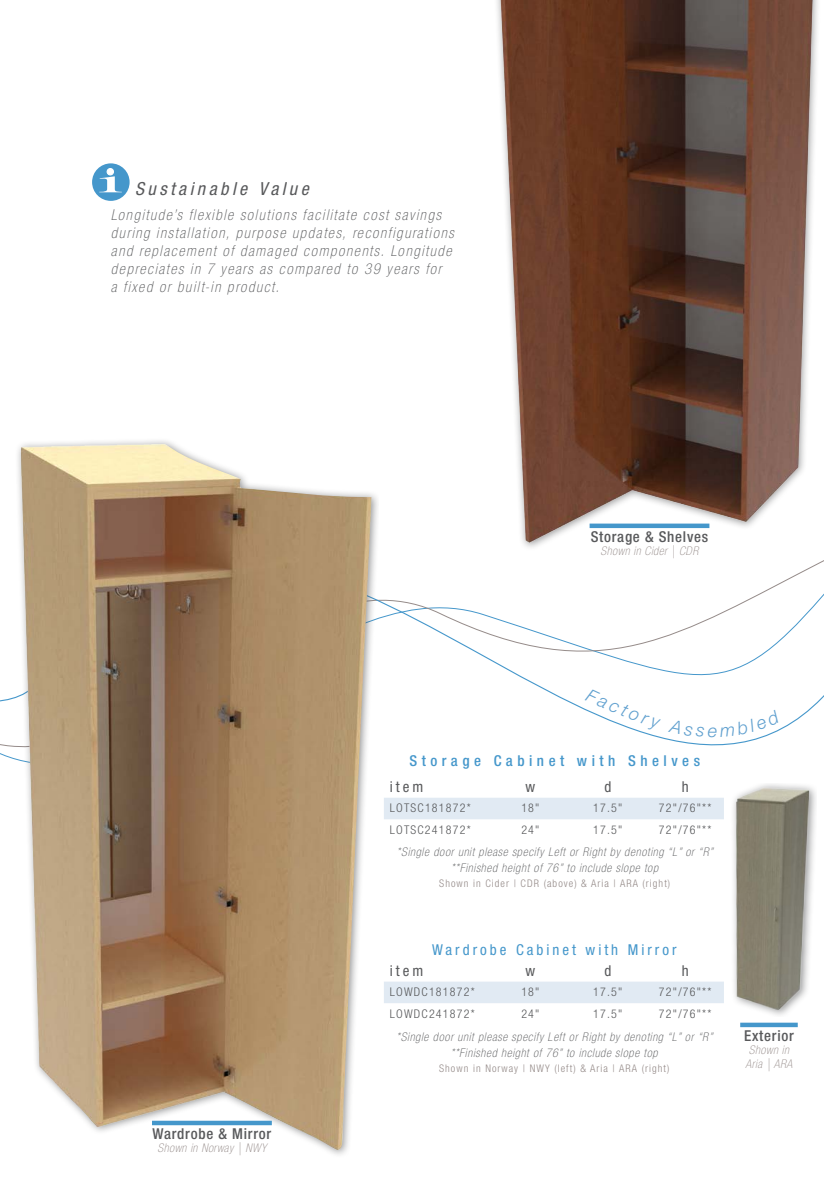
<style>
.page{position:relative;width:824px;height:1188px;background:#fff}
.page>*{position:absolute;margin:0;border:0;box-sizing:border-box;transform-origin:0 0}
.t1{font:italic condensed 18px "Helvetica Neue LT Std";letter-spacing:.195em;color:#58595b}
.t2{font:italic 300 18px "Helvetica Neue LT Std";color:#60a0cf}
.t3{font:italic 100 condensed 15px/18px "Helvetica Neue LT Std";letter-spacing:.11em;color:#58595b}
.t4{font:500 condensed 15px "Helvetica Neue LT Std";letter-spacing:.05em;color:#58595b}
.t5{font:condensed 15px "Helvetica Neue LT Std";letter-spacing:.2em;color:#4597cb}
.t6{font:500 condensed 15px "Helvetica Neue LT Std";letter-spacing:.3em;color:#4597cb}
.t7{font:condensed 15px "Helvetica Neue LT Std";letter-spacing:.2em;color:#58595b}
.t8{font:italic 100 condensed 12px/16.5px "Helvetica Neue LT Std";letter-spacing:.06em;color:#58595b;text-align:center}
.t9{font:300 condensed 12px "Helvetica Neue LT Std";letter-spacing:.1em;color:#58595b}
.t10{font:italic 100 condensed 12px/13.5px "Helvetica Neue LT Std";letter-spacing:.04em;color:#958b89}
.t11{font:300 condensed 10.5px "Helvetica Neue LT Std";letter-spacing:.1em;color:#958b89}
</style>
<div class="page">
<svg style="left:0;top:560px;width:824px;height:468px"></svg>
<img style="left:497px;top:0;width:321px;height:548px">
<div style="left:15px;top:437px;width:363px;height:722px;background:#58595b;opacity:.65"></div>
<img style="left:20px;top:444px;width:351px;height:706px">
<div style="left:384px;top:982px;width:339px;height:21px;background:#e1eaf3"></div>
<img style="left:730px;top:783px;width:86px;height:233px">
<div style="left:384px;top:798px;width:339px;height:21px;background:#e1eaf3"></div>
<div style="left:92px;top:163px;width:38px;height:38px;background:#4597cb;border-radius:50%"></div>
<svg style="left:99px;top:176px;width:23px;height:16px"></svg>
<div style="left:107px;top:168px;width:7px;height:7px;background:#fff;border:1px solid #fff;border-radius:50%"></div>
<hr style="left:589px;top:524px;width:120px;height:4px;background:#4597cb">
<hr style="left:152px;top:1121px;width:120px;height:4px;background:#4597cb">
<hr style="left:740px;top:1023px;width:57px;height:4px;background:#4597cb">
<svg style="left:585px;top:688px;width:76px;height:44px"></svg>
<svg style="left:668px;top:719px;width:36px;height:18px"></svg>
<svg style="left:719px;top:709px;width:61px;height:28px"></svg>
<p class="t1" style="left:135px;top:178px;width:175px">Sustainable Value</p>
<p class="t3" style="left:111px;top:206px;width:344px">Longitude’s flexible solutions facilitate cost savings during installation, purpose updates, reconfigurations and replacement of damaged components. Longitude depreciates in 7 years as compared to 39 years for<br>a fixed or built-in product.</p>
<p class="t4" style="left:153px;top:1125px;width:120px">Wardrobe &amp; Mirror</p>
<p class="t10" style="left:157px;top:1142px;width:110px">Shown in Norway | NWY</p>
<p class="t4" style="left:590px;top:528px;width:119px">Storage &amp; Shelves</p>
<p class="t10" style="left:600px;top:545px;width:99px">Shown in Cider | CDR</p>
<p class="t6" style="left:409px;top:752px;width:292px">Storage Cabinet with Shelves</p>
<p class="t2" style="left:708px;top:720px;width:11px">e</p>
<p class="t7" style="left:390px;top:778px;width:35px">item</p>
<p class="t7" style="left:525px;top:778px;width:11px">w</p>
<p class="t7" style="left:604px;top:778px;width:8px">d</p>
<p class="t7" style="left:681px;top:778px;width:8px">h</p>
<p class="t9" style="left:390px;top:801px;width:82px">LOTSC181872*</p>
<p class="t9" style="left:521px;top:801px;width:20px">18"</p>
<p class="t9" style="left:593px;top:801px;width:31px">17.5"</p>
<p class="t9" style="left:659px;top:801px;width:54px">72"/76"**</p>
<p class="t9" style="left:390px;top:823px;width:82px">LOTSC241872*</p>
<p class="t9" style="left:521px;top:823px;width:20px">24"</p>
<p class="t9" style="left:593px;top:823px;width:31px">17.5"</p>
<p class="t9" style="left:659px;top:823px;width:54px">72"/76"**</p>
<p class="t8" style="left:397px;top:843px;width:317px">*Single door unit please specify Left or Right by denoting “L” or “R” **Finished height of 76” to include slope top</p>
<p class="t11" style="left:439px;top:877px;width:232px">Shown in Cider | CDR (above) &amp; Aria | ARA (right)</p>
<p class="t5" style="left:432px;top:941px;width:246px">Wardrobe Cabinet with Mirror</p>
<p class="t7" style="left:390px;top:962px;width:35px">item</p>
<p class="t7" style="left:525px;top:962px;width:11px">w</p>
<p class="t7" style="left:604px;top:962px;width:8px">d</p>
<p class="t7" style="left:681px;top:962px;width:8px">h</p>
<p class="t9" style="left:390px;top:985px;width:86px">LOWDC181872*</p>
<p class="t9" style="left:521px;top:985px;width:20px">18"</p>
<p class="t9" style="left:593px;top:985px;width:31px">17.5"</p>
<p class="t9" style="left:659px;top:985px;width:54px">72"/76"**</p>
<p class="t9" style="left:390px;top:1007px;width:86px">LOWDC241872*</p>
<p class="t9" style="left:521px;top:1007px;width:20px">24"</p>
<p class="t9" style="left:593px;top:1007px;width:31px">17.5"</p>
<p class="t9" style="left:659px;top:1007px;width:54px">72"/76"**</p>
<p class="t8" style="left:396px;top:1029px;width:317px">*Single door unit please specify Left or Right by denoting “L” or “R” **Finished height of 76” to include slope top</p>
<p class="t11" style="left:439px;top:1063px;width:232px">Shown in Norway | NWY (left) &amp; Aria | ARA (right)</p>
<p class="t4" style="left:744px;top:1027px;width:51px">Exterior</p>
<p class="t10" style="left:745px;top:1044px;width:48px">Shown in<br>Aria | ARA</p>
</div>
